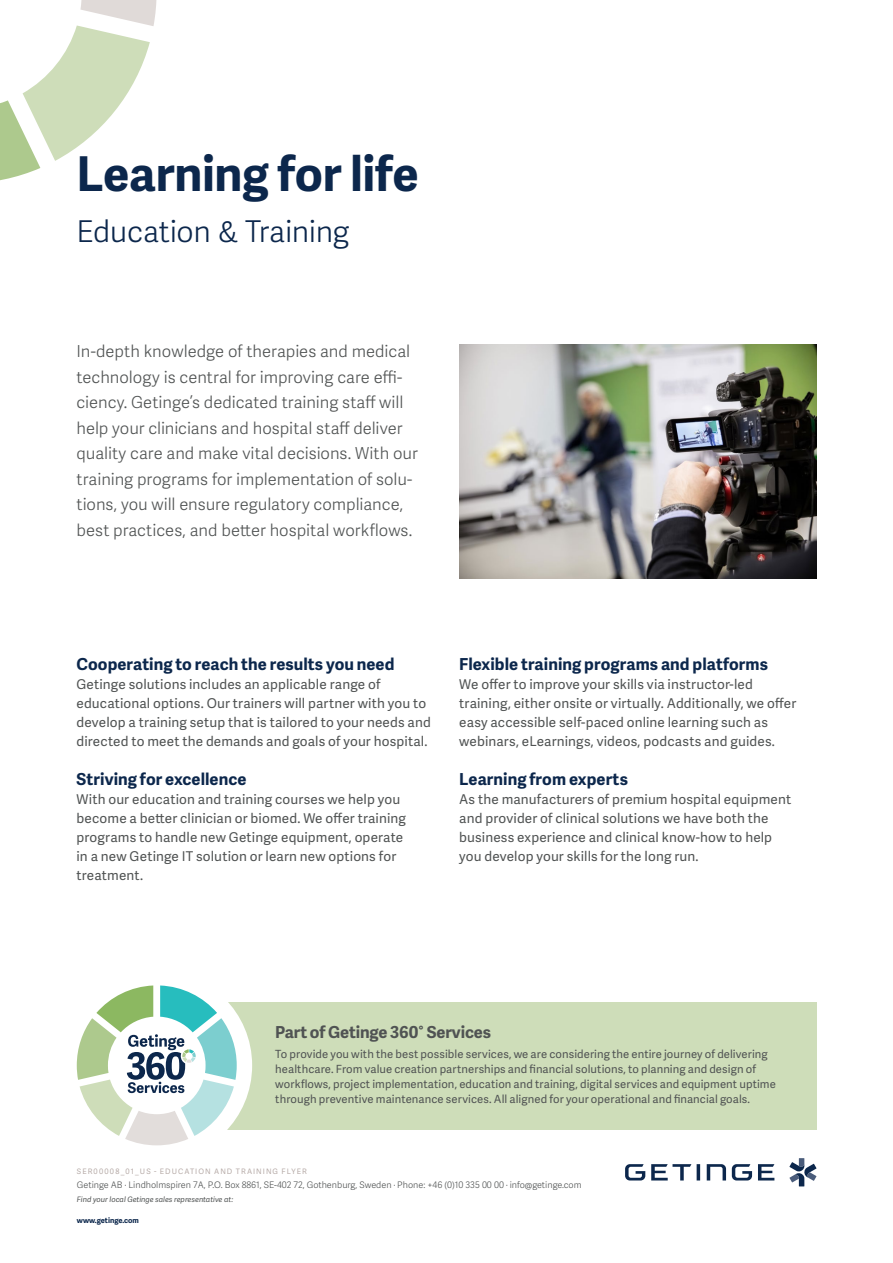
<style>
.page{position:relative;width:893px;height:1263px;background:#fff}
.page>*{position:absolute;margin:0;border:0;box-sizing:border-box;transform-origin:0 0}
.t1{font:700 48px "Adelle Sans";letter-spacing:-.005em;color:#0c274c}
.t2{font:300 30px "Adelle Sans";letter-spacing:-.01em;color:#0c274c}
.t3{font:300 16.5px/25.5px "Adelle Sans";color:#505353}
.t4{font:700 16.5px "Adelle Sans";letter-spacing:.005em;color:#0c274c}
.t5{font:700 16.5px "Adelle Sans";letter-spacing:-.005em;color:#505353}
.t6{font:13.5px/19.2px "Adelle Sans";letter-spacing:.01em;color:#505353}
.t7{font:11.25px/15px "Adelle Sans";letter-spacing:.01em;color:#505353}
.t8{font:300 9px "Adelle Sans";color:#505353}
.t9{font:italic 7.5px "Adelle Sans";color:#505353}
.t10{font:7.5px "Adelle Sans";letter-spacing:.145em;color:#b6aaa7}
.t11{font:700 7.5px "Adelle Sans";color:#0c274c}
</style>
<div class="page">
<svg style="left:0;top:0;width:157px;height:181px"></svg>
<img style="left:459px;top:344px;width:357px;height:234px">
<svg style="left:789px;top:1158px;width:27px;height:28px"></svg>
<svg style="left:758px;top:1164px;width:16px;height:16px"></svg>
<svg style="left:651px;top:1164px;width:40px;height:16px"></svg>
<svg style="left:697px;top:1164px;width:3px;height:16px"></svg>
<svg style="left:625px;top:1164px;width:20px;height:16px"></svg>
<svg style="left:732px;top:1164px;width:20px;height:16px"></svg>
<svg style="left:707px;top:1164px;width:19px;height:16px"></svg>
<div style="left:122px;top:1002px;width:694px;height:128px;background:#ceddb9"></div>
<div style="left:61px;top:970px;width:191px;height:191px;background:#fff;border-radius:50%"></div>
<svg style="left:77px;top:985px;width:160px;height:160px"></svg>
<h1 class="t1" style="left:77px;top:139px;width:344px">Learning for life</h1>
<h2 class="t2" style="left:77px;top:210px;width:274px">Education &amp; Training</h2>
<p class="t3" style="left:77px;top:338px;width:343px">In-depth knowledge of therapies and medical technology is central for improving care effi&shy;ciency. Getinge’s dedicated training staff will help your clinicians and hospital staff deliver quality care and make vital decisions. With our training programs for implementation of solu&shy;tions, you will ensure regulatory compliance, best practices, and better hospital workflows.</p>
<p class="t4" style="left:77px;top:652px;width:319px">Cooperating to reach the results you need</p>
<p class="t6" style="left:77px;top:674px;width:356px">Getinge solutions includes an applicable range of educational options. Our trainers will partner with you to develop a training setup that is tailored to your needs and directed to meet the demands and goals of your hospital.</p>
<p class="t4" style="left:77px;top:767px;width:171px">Striving for excellence</p>
<p class="t6" style="left:77px;top:789px;width:331px">With our education and training courses we help you become a better clinician or biomed. We offer training programs to handle new Getinge equipment, operate in a new Getinge IT solution or learn new options for treatment.</p>
<p class="t4" style="left:459px;top:652px;width:310px">Flexible training programs and platforms</p>
<p class="t6" style="left:459px;top:674px;width:339px">We offer to improve your skills via instructor-led training, either onsite or virtually. Additionally, we offer easy accessible self-paced online learning such as webinars, eLearnings, videos, podcasts and guides.</p>
<p class="t4" style="left:459px;top:767px;width:170px">Learning from experts</p>
<p class="t6" style="left:459px;top:789px;width:333px">As the manufacturers of premium hospital equipment and provider of clinical solutions we have both the business experience and clinical know-how to help you develop your skills for the long run.</p>
<p class="t5" style="left:275px;top:1020px;width:217px">Part of Getinge 360° Services</p>
<p class="t7" style="left:275px;top:1046px;width:502px">To provide you with the best possible services, we are considering the entire journey of delivering healthcare. From value creation partnerships and financial solutions, to planning and design of workflows, project implementation, education and training, digital services and equipment uptime through preventive maintenance services. All aligned for your operational and financial goals.</p>
<p class="t10" style="left:77px;top:1166px;width:114px">SER00008_01_US - Edu catio</p>
<p class="t10" style="left:205px;top:1166px;width:42px">n and Trai</p>
<p class="t10" style="left:256px;top:1166px;width:47px">ni ng Flyer</p>
<p class="t8" style="left:77px;top:1178px;width:506px">Getinge AB · Lindholmspiren 7A, P.O. Box 8861, SE-402 72, Gothenburg, Sweden · Phone: +46 (0)10 335 00 00 · info@getinge.com</p>
<p class="t11" style="left:77px;top:1215px;width:64px">www.getinge.com</p>
<p class="t9" style="left:77px;top:1194px;width:158px">Find your local Getinge sales representative at:</p>
</div>
